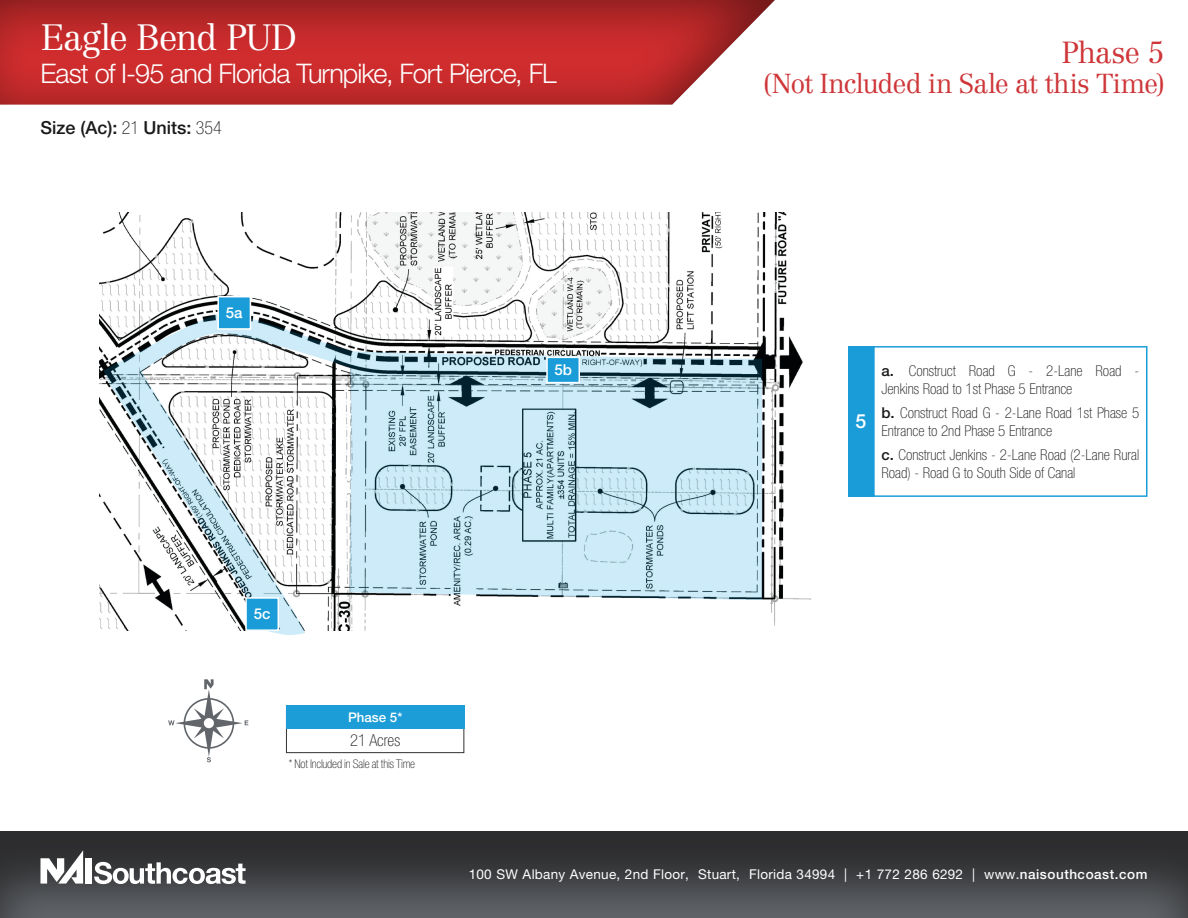
<style>
.page{position:relative;width:1188px;height:918px;background:#fff}
.page>*{position:absolute;margin:0;border:0;box-sizing:border-box;transform-origin:0 0}
.t1{font:300 36px "Centennial LT Std";letter-spacing:-.04em;color:#fff}
.t2{font:300 30px "Centennial LT Std";letter-spacing:-.025em;color:#ce3639}
.t3{font:300 27px "Helvetica Neue LT Std";letter-spacing:-.035em;color:#fff}
.t4{font:300 27px "Centennial LT Std";letter-spacing:-.03em;color:#ce3639}
.t5{font:500 19.5px "Helvetica Neue LT Std";color:#fff}
.t6{font:500 18px "Helvetica Neue LT Std";color:#1b1a1a}
.t7{font:100 condensed 16.5px "Helvetica Neue LT Std";color:#1b1a1a}
.t8{font:100 condensed 15px/18px "Helvetica Neue LT Std";color:#1b1a1a}
.t9{font:500 15px "Helvetica Neue LT Std";color:#fff}
.t10{font:13.5px "Helvetica Neue LT Std";letter-spacing:.02em;color:#fff}
.t11{font:500 13.35px "Helvetica Neue LT Std";color:#fff}
.t12{font:100 condensed 12px "Helvetica Neue LT Std";letter-spacing:-.015em;color:#1b1a1a}
.s1{font-weight:100;font-stretch:condensed}
.s2{font-weight:500;font-stretch:normal}
.s3{font-weight:500}
</style>
<div class="page">
<div style="left:0;top:0;width:776px;height:106px;background:#1b1a1a;opacity:.51"></div>
<div style="left:0;top:830px;width:1188px;height:88px;background:#1b1a1a;opacity:.75"></div>
<div style="left:85px;top:858px;width:7px;height:26px;background:#fff"></div>
<svg style="left:40px;top:850px;width:43px;height:34px"></svg>
<svg style="left:94px;top:862px;width:152px;height:22px"></svg>
<svg style="left:168px;top:679px;width:80px;height:83px"></svg>
<div style="left:286px;top:705px;width:178px;height:48px;border:1px solid #333232"></div>
<div style="left:286px;top:706px;width:179px;height:23px;background:#1d9dd8"></div>
<img style="left:100px;top:213px;width:711px;height:416px">
<svg style="left:104px;top:311px;width:658px;height:324px"></svg>
<div style="left:218px;top:297px;width:32px;height:32px;background:#199cd8"></div>
<div style="left:217px;top:296px;width:34px;height:34px;border:2px solid #fff"></div>
<div style="left:246px;top:598px;width:32px;height:32px;background:#199cd8"></div>
<div style="left:245px;top:597px;width:34px;height:34px;border:2px solid #fff"></div>
<div style="left:547px;top:357px;width:32px;height:26px;background:#199cd8"></div>
<div style="left:546px;top:357px;width:34px;height:26px;border:2px solid #fff"></div>
<div style="left:848px;top:346px;width:26px;height:151px;background:#199cd8"></div>
<div style="left:873px;top:346px;width:275px;height:151px;border:2px solid #199cd8"></div>
<p class="t1" style="left:40px;top:16px;width:258px">Eagle Bend PUD</p>
<p class="t3" style="left:40px;top:57px;width:518px">East of I-95 and Florida Turnpike, Fort Pierce, FL</p>
<p class="t6" style="left:40px;top:117px;width:183px">Size (Ac): <span class="s1">21</span> Units: <span class="s1">354</span></p>
<p class="t9" style="left:226px;top:304px;width:18px">5a</p>
<p class="t9" style="left:254px;top:605px;width:18px">5c</p>
<p class="t11" style="left:348px;top:709px;width:56px">Phase 5*</p>
<p class="t12" style="left:289px;top:757px;width:128px">* Not Included in Sale at this Time</p>
<p class="t7" style="left:350px;top:731px;width:52px">21 Acres</p>
<p class="t9" style="left:554px;top:361px;width:19px">5b</p>
<p class="t2" style="left:1062px;top:34px;width:105px">Phase 5</p>
<p class="t4" style="left:764px;top:68px;width:403px">(Not Included in Sale at this Time)</p>
<p class="t5" style="left:856px;top:410px;width:12px">5</p>
<p class="t8" style="left:881px;top:362px;width:259px"><span class="s2">a.</span> Construct Road G - 2-Lane Road -<br>Jenkins Road to 1st Phase 5 Entrance</p>
<p class="t8" style="left:881px;top:403px;width:259px"><span class="s2">b.</span> Construct Road G - 2-Lane Road 1st Phase 5<br>Entrance to 2nd Phase 5 Entrance</p>
<p class="t8" style="left:881px;top:445px;width:259px"><span class="s2">c.</span> Construct Jenkins - 2-Lane Road (2-Lane Rural<br>Road) - Road G to South Side of Canal</p>
<p class="t10" style="left:469px;top:866px;width:680px">100 SW Albany Avenue, 2nd Floor, Stuart, Florida 34994 | +1 772 286 6292 | www.<span class="s3">naisouthcoast.com</span></p>
</div>
